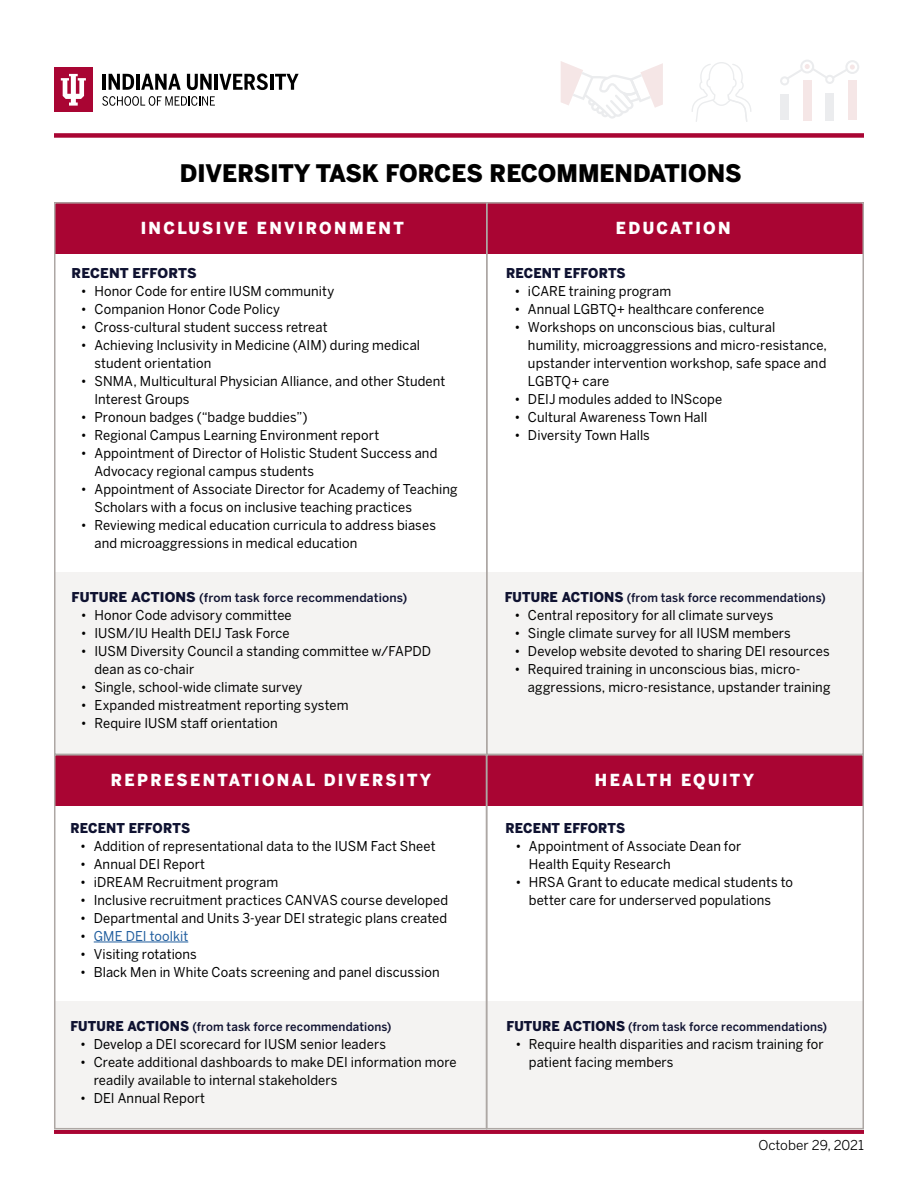
<style>
.page{position:relative;width:918px;height:1188px;background:#fff}
.page>*{position:absolute;margin:0;border:0;box-sizing:border-box;transform-origin:0 0}
.t1{font:900 24px "Benton Sans";color:#000}
.t2{font:900 16.5px "Benton Sans";letter-spacing:.15em;color:#fff;scale:.96 1}
.t3{font:13.5px/18px "Benton Sans";letter-spacing:.01em;color:#000;scale:.96 1}
.t4{font:900 13.5px "Benton Sans";letter-spacing:.005em;color:#0f1231;scale:.96 1}
.t5{font:13.5px "Benton Sans";letter-spacing:.005em;color:#215e9e;scale:.96 1}
.t6{font:13.5px "Benton Sans";color:#000}
.t7{font:900 13.5px "Benton Sans";letter-spacing:.005em;color:#0f1231}
.t8{font:500 12px "Benton Sans";letter-spacing:.01em;color:#0f1231;scale:.96 1}
.t9{font:500 12px "Benton Sans";letter-spacing:.01em;color:#0f1231}
.s1{font-weight:900;font-size:13.5px}
.s2{color:#000}
</style>
<div class="page">
<div style="left:54px;top:67px;width:39px;height:45px;background:#a90533"></div>
<svg style="left:61px;top:74px;width:25px;height:32px"></svg>
<hr style="left:103px;top:74px;width:3px;height:16px;background:#000">
<svg style="left:109px;top:74px;width:25px;height:16px"></svg>
<hr style="left:136px;top:74px;width:4px;height:16px;background:#000">
<svg style="left:141px;top:74px;width:40px;height:16px"></svg>
<svg style="left:187px;top:74px;width:25px;height:16px"></svg>
<hr style="left:214px;top:74px;width:4px;height:16px;background:#000">
<svg style="left:219px;top:74px;width:49px;height:16px"></svg>
<hr style="left:270px;top:74px;width:3px;height:16px;background:#000">
<svg style="left:275px;top:74px;width:24px;height:16px"></svg>
<svg style="left:102px;top:96px;width:113px;height:10px"></svg>
<div style="left:54px;top:133px;width:810px;height:5px;background:#a90533"></div>
<div style="left:54px;top:1129px;width:810px;height:5px;background:#a90533"></div>
<svg style="left:692px;top:62px;width:59px;height:60px"></svg>
<svg style="left:561px;top:61px;width:102px;height:58px"></svg>
<div style="left:780px;top:94px;width:9px;height:26px;background:#ebecee"></div>
<div style="left:848px;top:81px;width:9px;height:39px;background:#f5e6e6"></div>
<div style="left:803px;top:80px;width:8px;height:40px;background:#f5e6e6"></div>
<div style="left:826px;top:93px;width:8px;height:27px;background:#ebecee"></div>
<svg style="left:780px;top:60px;width:79px;height:26px"></svg>
<div style="left:54px;top:1001px;width:810px;height:128px;background:#f4f3f2"></div>
<div style="left:54px;top:572px;width:810px;height:183px;background:#f4f3f2"></div>
<div style="left:54px;top:202px;width:407px;height:51px;background:#a90533"></div>
<div style="left:54px;top:754px;width:407px;height:51px;background:#a90533"></div>
<div style="left:459px;top:202px;width:405px;height:51px;background:#a90533"></div>
<div style="left:459px;top:754px;width:405px;height:51px;background:#a90533"></div>
<hr style="left:94px;top:942px;width:94px;height:1px;background:#215e9e">
<div style="left:54px;top:754px;width:433px;height:375px;border:2px solid #ada7a4"></div>
<div style="left:486px;top:754px;width:378px;height:375px;border:2px solid #ada7a4"></div>
<div style="left:486px;top:202px;width:378px;height:553px;border:2px solid #ada7a4"></div>
<h1 class="t1" style="left:180px;top:157px;width:563px">DIVERSITY TASK FORCES RECOMMENDATIONS</h1>
<p class="t2" style="left:141px;top:217px;width:276px">INCLUSIVE ENVIRONMENT</p>
<p class="t7" style="left:72px;top:264px;width:127px">RECENT EFFORTS</p>
<p class="t3" style="left:81px;top:282px;width:265px">• Honor Code for entire IUSM community</p>
<p class="t3" style="left:81px;top:300px;width:209px">• Companion Honor Code Policy</p>
<p class="t3" style="left:81px;top:318px;width:258px">• Cross-cultural student success retreat</p>
<p class="t3" style="left:94px;top:336px;width:341px;text-indent:-13px">• Achieving Inclusivity in Medicine (AIM) during medical student orientation</p>
<p class="t3" style="left:94px;top:372px;width:367px;text-indent:-13px">• SNMA, Multicultural Physician Alliance, and other Student<br>Interest Groups</p>
<p class="t3" style="left:81px;top:408px;width:237px">• Pronoun badges (“badge buddies”)</p>
<p class="t3" style="left:81px;top:426px;width:312px">• Regional Campus Learning Environment report</p>
<p class="t3" style="left:94px;top:444px;width:359px;text-indent:-13px">• Appointment of Director of Holistic Student Success and<br>Advocacy regional campus students</p>
<p class="t3" style="left:94px;top:480px;width:380px;text-indent:-13px">• Appointment of Associate Director for Academy of Teaching<br>Scholars with a focus on inclusive teaching practices</p>
<p class="t3" style="left:94px;top:516px;width:357px;text-indent:-13px">• Reviewing medical education curricula to address biases and microaggressions in medical education</p>
<p class="t9" style="left:72px;top:590px;width:337px"><span class="s1">FUTURE ACTIONS</span> (from task force recommendations)</p>
<p class="t3" style="left:81px;top:606px;width:221px">• Honor Code advisory committee</p>
<p class="t3" style="left:81px;top:624px;width:219px">• IUSM/IU Health DEIJ Task Force</p>
<p class="t3" style="left:94px;top:642px;width:352px;text-indent:-13px">• IUSM Diversity Council a standing committee w/FAPDD dean as co-chair</p>
<p class="t3" style="left:81px;top:678px;width:232px">• Single, school-wide climate survey</p>
<p class="t3" style="left:81px;top:696px;width:280px">• Expanded mistreatment reporting system</p>
<p class="t3" style="left:81px;top:714px;width:206px">• Require IUSM staff orientation</p>
<p class="t2" style="left:111px;top:769px;width:335px">REPRESENTATIONAL DIVERSITY</p>
<p class="t4" style="left:70px;top:819px;width:126px">RECENT EFFORTS</p>
<p class="t3" style="left:80px;top:837px;width:372px">• Addition of representational data to the IUSM Fact Sheet</p>
<p class="t3" style="left:80px;top:855px;width:132px">• Annual DEI Report</p>
<p class="t3" style="left:80px;top:873px;width:208px">• iDREAM Recruitment program</p>
<p class="t3" style="left:80px;top:891px;width:385px">• Inclusive recruitment practices CANVAS course developed</p>
<p class="t3" style="left:80px;top:909px;width:384px">• Departmental and Units 3-year DEI strategic plans created</p>
<p class="t5" style="left:80px;top:928px;width:114px"><span class="s2">•</span> GME DEI toolkit</p>
<p class="t3" style="left:80px;top:945px;width:123px">• Visiting rotations</p>
<p class="t3" style="left:80px;top:963px;width:376px">• Black Men in White Coats screening and panel discussion</p>
<p class="t8" style="left:70px;top:1019px;width:336px"><span class="s1">FUTURE ACTIONS</span> (from task force recommendations)</p>
<p class="t3" style="left:80px;top:1035px;width:320px">• Develop a DEI scorecard for IUSM senior leaders</p>
<p class="t3" style="left:94px;top:1053px;width:380px;text-indent:-13px">• Create additional dashboards to make DEI information more readily available to internal stakeholders</p>
<p class="t3" style="left:80px;top:1089px;width:132px">• DEI Annual Report</p>
<p class="t2" style="left:616px;top:217px;width:121px">EDUCATION</p>
<p class="t4" style="left:506px;top:264px;width:126px">RECENT EFFORTS</p>
<p class="t3" style="left:514px;top:282px;width:165px">• iCARE training program</p>
<p class="t3" style="left:514px;top:300px;width:262px">• Annual LGBTQ+ healthcare conference</p>
<p class="t3" style="left:528px;top:318px;width:313px;text-indent:-13px">• Workshops on unconscious bias, cultural humility, microaggressions and micro-resistance, upstander intervention workshop, safe space and LGBTQ+ care</p>
<p class="t3" style="left:514px;top:390px;width:218px">• DEIJ modules added to INScope</p>
<p class="t3" style="left:514px;top:408px;width:202px">• Cultural Awareness Town Hall</p>
<p class="t3" style="left:514px;top:426px;width:143px">• Diversity Town Halls</p>
<p class="t8" style="left:505px;top:590px;width:336px"><span class="s1">FUTURE ACTIONS</span> (from task force recommendations)</p>
<p class="t3" style="left:514px;top:606px;width:271px">• Central repository for all climate surveys</p>
<p class="t3" style="left:514px;top:624px;width:289px">• Single climate survey for all IUSM members</p>
<p class="t3" style="left:514px;top:642px;width:330px">• Develop website devoted to sharing DEI resources</p>
<p class="t3" style="left:528px;top:660px;width:317px;text-indent:-13px">• Required training in unconscious bias, micro&shy;aggressions, micro-resistance, upstander training</p>
<p class="t2" style="left:595px;top:769px;width:167px">HEALTH EQUITY</p>
<p class="t4" style="left:506px;top:819px;width:126px">RECENT EFFORTS</p>
<p class="t3" style="left:529px;top:837px;width:223px;text-indent:-14px">• Appointment of Associate Dean for<br>Health Equity Research</p>
<p class="t3" style="left:529px;top:873px;width:277px;text-indent:-13px">• HRSA Grant to educate medical students to better care for underserved populations</p>
<p class="t8" style="left:507px;top:1019px;width:336px"><span class="s1">FUTURE ACTIONS</span> (from task force recommendations)</p>
<p class="t3" style="left:529px;top:1035px;width:308px;text-indent:-13px">• Require health disparities and racism training for patient facing members</p>
<p class="t6" style="left:758px;top:1137px;width:107px">October 29, 2021</p>
</div>
